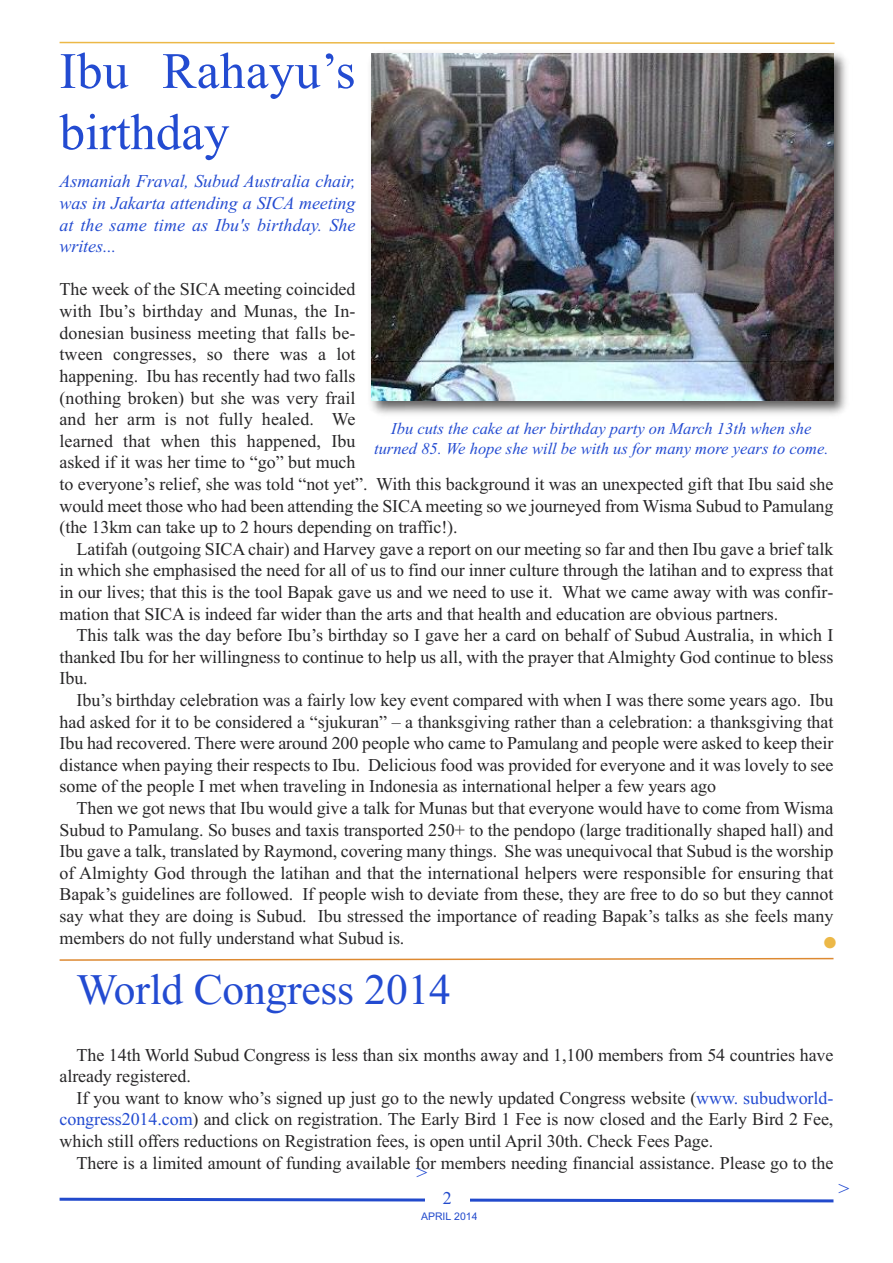
<style>
.page{position:relative;width:893px;height:1263px;background:#fff}
.page>*{position:absolute;margin:0;border:0;box-sizing:border-box;transform-origin:0 0}
.t1{font:51px/61.2px "Times New Roman";letter-spacing:.005em;color:#234bd1}
.t2{font:italic 46.5px "Times New Roman";color:#ecb847}
.t3{font:43.5px "Times New Roman";letter-spacing:-.005em;color:#234bd1}
.t4{font:19.5px "Times New Roman";color:#234bd1}
.t5{font:18px/21.6px "Times New Roman";letter-spacing:-.005em;color:#272627;text-align:justify}
.t6{font:italic 18px/21.6px "Times New Roman";letter-spacing:.005em;color:#234bd1;text-align:justify}
.t7{font:18px "Times New Roman";color:#224acc}
.t8{font:italic 16.5px/19.8px "Times New Roman";color:#234bd1;text-align:center}
.t9{font:10.5px "Arial";color:#224acc}
.s1{color:#234bd1}
</style>
<div class="page">
<svg style="left:59px;top:1197px;width:775px;height:6px"></svg>
<div style="left:425px;top:1192px;width:44px;height:37px;background:#fff"></div>
<svg style="left:59px;top:41px;width:776px;height:3px"></svg>
<svg style="left:59px;top:957px;width:775px;height:4px"></svg>
<img style="left:370px;top:52px;width:477px;height:362px">
<img style="left:372px;top:54px;width:461px;height:347px">
<h1 class="t1" style="left:60px;top:40px;width:297px">Ibu Rahayu’s birthday</h1>
<p class="t6" style="left:60px;top:170px;width:297px">Asmaniah Fraval, Subud Australia chair, was in Jakarta attending a SICA meeting at the same time as Ibu's birthday. She writes...</p>
<p class="t5" style="left:60px;top:278px;width:775px;text-align:left">The week of the SICA meeting coincided<br>with Ibu’s birthday and Munas, the In-<br>donesian business meeting that falls be-<br>tween congresses, so there was a lot<br>happening. Ibu has recently had two falls<br>(nothing broken) but she was very frail<br>and her arm is not fully healed. We<br>learned that when this happened, Ibu<br>asked if it was her time to “go” but much<br>to everyone’s relief, she was told “not yet”. With this background it was an unexpected gift that Ibu said she would meet those who had been attending the SICAmeeting so we journeyed from Wisma Subud to Pamulang (the 13km can take up to 2 hours depending on traffic!).</p>
<p class="t5" style="left:60px;top:538px;width:775px;text-indent:17px">Latifah (outgoing SICA chair) and Harvey gave a report on our meeting so far and then Ibu gave a brief talk in which she emphasised the need for all of us to find our inner culture through the latihan and to express that in our lives; that this is the tool Bapak gave us and we need to use it. What we came away with was confir&shy;mation that SICA is indeed far wider than the arts and that health and education are obvious partners.</p>
<p class="t5" style="left:60px;top:624px;width:775px;text-indent:17px">This talk was the day before Ibu’s birthday so I gave her a card on behalf of Subud Australia, in which I thanked Ibu for her willingness to continue to help us all, with the prayer that Almighty God continue to bless Ibu.</p>
<p class="t5" style="left:60px;top:689px;width:775px;text-indent:17px">Ibu’s birthday celebration was a fairly low key event compared with when I was there some years ago. Ibu had asked for it to be considered a “sjukuran” – a thanksgiving rather than a celebration: a thanksgiving that Ibu had recovered. There were around 200 people who came to Pamulang and people were asked to keep their distance when paying their respects to Ibu. Delicious food was provided for everyone and it was lovely to see some of the people I met when traveling in Indonesia as international helper a few years ago</p>
<p class="t5" style="left:60px;top:797px;width:775px;text-indent:17px">Then we got news that Ibu would give a talk for Munas but that everyone would have to come from Wisma Subud to Pamulang. So buses and taxis transported 250+ to the pendopo (large traditionally shaped hall) and Ibu gave a talk, translated by Raymond, covering many things. She was unequivocal that Subud is the worship of Almighty God through the latihan and that the international helpers were responsible for ensuring that Bapak’s guidelines are followed. If people wish to deviate from these, they are free to do so but they cannot say what they are doing is Subud. Ibu stressed the importance of reading Bapak’s talks as she feels many members do not fully understand what Subud is.</p>
<h3 class="t3" style="left:77px;top:964px;width:376px">World Congress 2014</h3>
<p class="t5" style="left:60px;top:1043px;width:775px;text-indent:17px">The 14th World Subud Congress is less than six months away and 1,100 members from 54 countries have already registered.</p>
<p class="t5" style="left:60px;top:1087px;width:775px;text-indent:17px">If you want to know who’s signed up just go to the newly updated Congress website (<span class="s1">www. subudworld&shy;congress2014.com</span>) and click on registration. The Early Bird 1 Fee is now closed and the Early Bird 2 Fee, which still offers reductions on Registration fees, is open until April 30th. Check Fees Page.</p>
<p class="t5" style="left:77px;top:1151px;width:758px">There is a limited amount of funding available for members needing financial assistance. Please go to the</p>
<p class="t7" style="left:443px;top:1188px;width:10px">2</p>
<p class="t9" style="left:421px;top:1210px;width:58px">APRIL 2014</p>
<p class="t8" style="left:374px;top:418px;width:456px">Ibu cuts the cake at her birthday party on March 13th when she turned 85. We hope she will be with us for many more years to come.</p>
<h2 class="t2" style="left:822px;top:915px;width:18px">•</h2>
<p class="t4" style="left:417px;top:1161px;width:12px">&gt;</p>
<p class="t4" style="left:839px;top:1176px;width:12px">&gt;</p>
</div>
